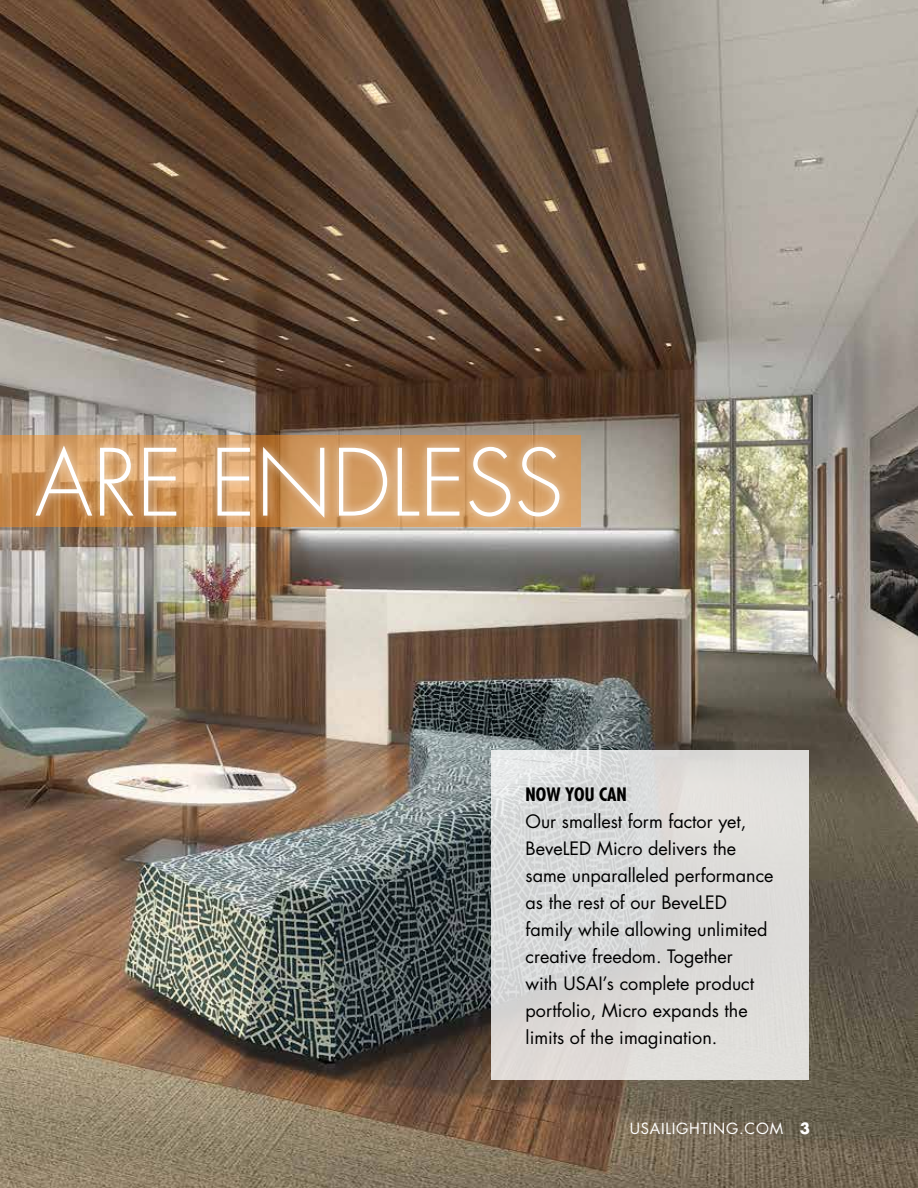
<style>
.page{position:relative;width:918px;height:1188px;background:#fff}
.page>*{position:absolute;margin:0;border:0;box-sizing:border-box;transform-origin:0 0}
.t1{font:300 90px "Futura";color:#fff}
.t2{font:18px/27px "Futura";color:#000}
.t3{font:700 condensed 18px "Futura";color:#000}
.t4{font:15px "Futura";letter-spacing:.05em;color:#fff}
.s1{font-weight:700}
</style>
<div class="page">
<img style="left:0;top:0;width:918px;height:1188px">
<svg style="left:0;top:435px;width:581px;height:92px;background:#ce965b"></svg>
<div style="left:0;top:438px;width:569px;height:88px;background:#fff;opacity:.75"></div>
<svg style="left:491px;top:750px;width:318px;height:330px;background:#dbdad9"></svg>
<h1 class="t1" style="left:35px;top:425px;width:530px">ARE ENDLESS</h1>
<p class="t3" style="left:526px;top:782px;width:103px">NOW YOU CAN</p>
<p class="t2" style="left:526px;top:807px;width:250px">Our smallest form factor yet,<br>BeveLED Micro delivers the same unparalleled performance as the rest of our BeveLED family while allowing unlimited creative freedom. Together<br>with USAI’s complete product portfolio, Micro expands the limits of the imagination.</p>
<p class="t4" style="left:630px;top:1118px;width:182px">USAILIGHTING.COM <span class="s1">3</span></p>
</div>
